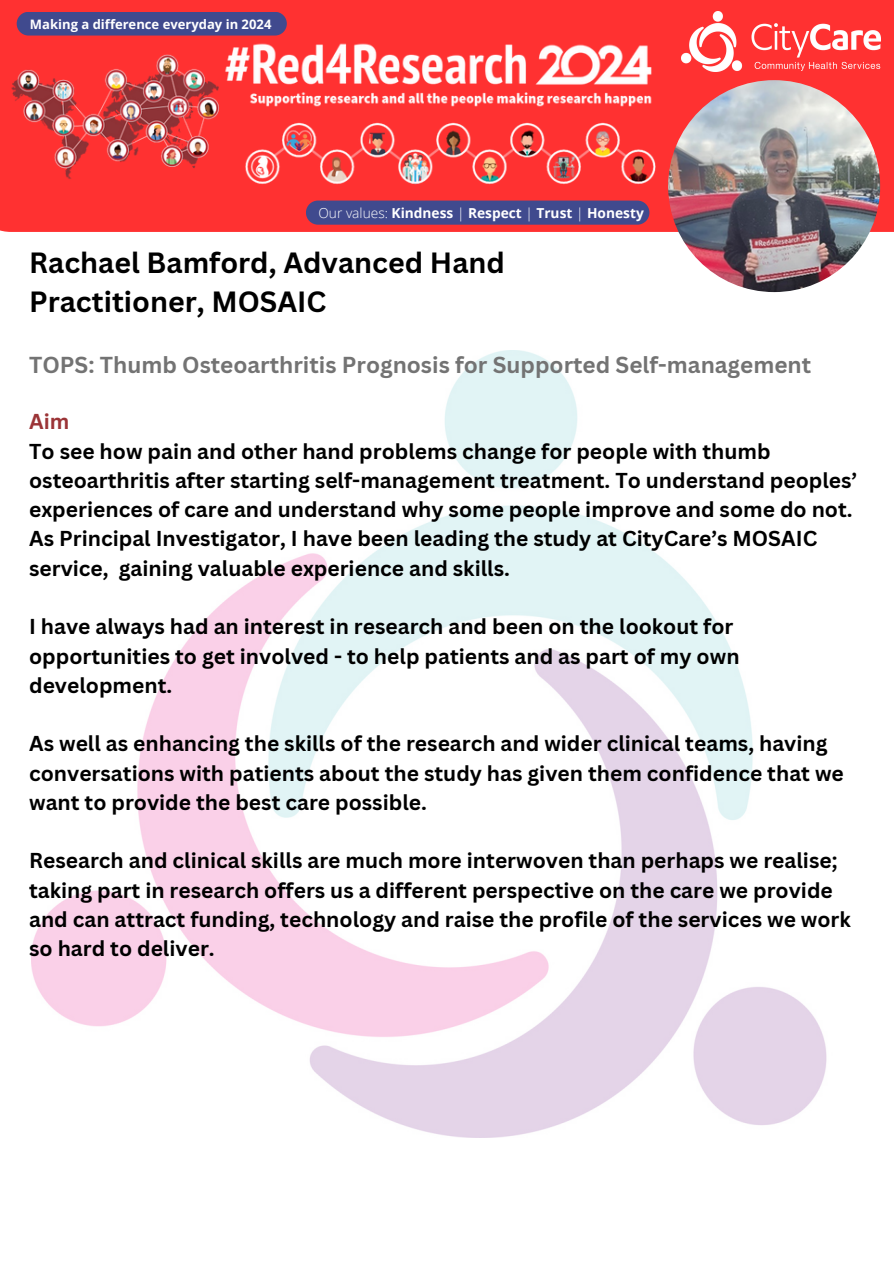
<style>
.page{position:relative;width:894px;height:1264px;background:#fff}
.page>*{position:absolute;margin:0;border:0;box-sizing:border-box;transform-origin:0 0}
.t1{font:700 28.5px/39.3px "Canva Sans";color:#000}
.t2{font:700 22.5px "Canva Sans";color:#737373}
.t3{font:700 21px/29.2px "Canva Sans";color:#000}
.t4{font:700 21px "Canva Sans";color:#9b3437}
.t5{font:700 13.8px "Open Sans";color:#fff}
.t6{font:700 13.05px "Open Sans";color:#fff}
.s1{font-weight:300}
</style>
<div class="page">
<div style="left:0;top:0;width:893px;height:232px;background:#ff3131"></div>
<img style="left:0;top:26px;width:667px;height:182px">
<img style="left:681px;top:12px;width:198px;height:59px">
<img style="left:668px;top:80px;width:211px;height:212px;border-radius:50%">
<img style="left:31px;top:351px;width:796px;height:786px">
<svg style="left:306px;top:200px;width:343px;height:25px;background:#494889"></svg>
<div style="left:17px;top:12px;width:270px;height:24px;background:#404a8e;border-radius:12px"></div>
<p class="t6" style="left:30px;top:15px;width:243px">Making a difference everyday in 2024</p>
<p class="t5" style="left:318px;top:203px;width:327px"><span class="s1">Our values:</span> Kindness <span class="s1">|</span> Respect <span class="s1">|</span> Trust <span class="s1">|</span> Honesty</p>
<h1 class="t1" style="left:29px;top:242px;width:477px">Rachael Bamford, Advanced Hand<br>Practitioner, MOSAIC</h1>
<p class="t2" style="left:29px;top:349px;width:783px">TOPS: Thumb Osteoarthritis Prognosis for Supported Self-management</p>
<p class="t4" style="left:29px;top:407px;width:42px">Aim</p>
<p class="t3" style="left:29px;top:436px;width:829px">To see how pain and other hand problems change for people with thumb osteoarthritis after starting self-management treatment. To understand peoples’ experiences of care and understand why some people improve and some do not.</p>
<p class="t3" style="left:29px;top:523px;width:789px">As Principal Investigator, I have been leading the study at CityCare’s MOSAIC service, gaining valuable experience and skills.</p>
<p class="t3" style="left:29px;top:611px;width:711px">I have always had an interest in research and been on the lookout for opportunities to get involved - to help patients and as part of my own development.</p>
<p class="t3" style="left:29px;top:728px;width:816px">As well as enhancing the skills of the research and wider clinical teams, having conversations with patients about the study has given them confidence that we want to provide the best care possible.</p>
<p class="t3" style="left:29px;top:845px;width:823px">Research and clinical skills are much more interwoven than perhaps we realise; taking part in research offers us a different perspective on the care we provide and can attract funding, technology and raise the profile of the services we work so hard to deliver.</p>
</div>
